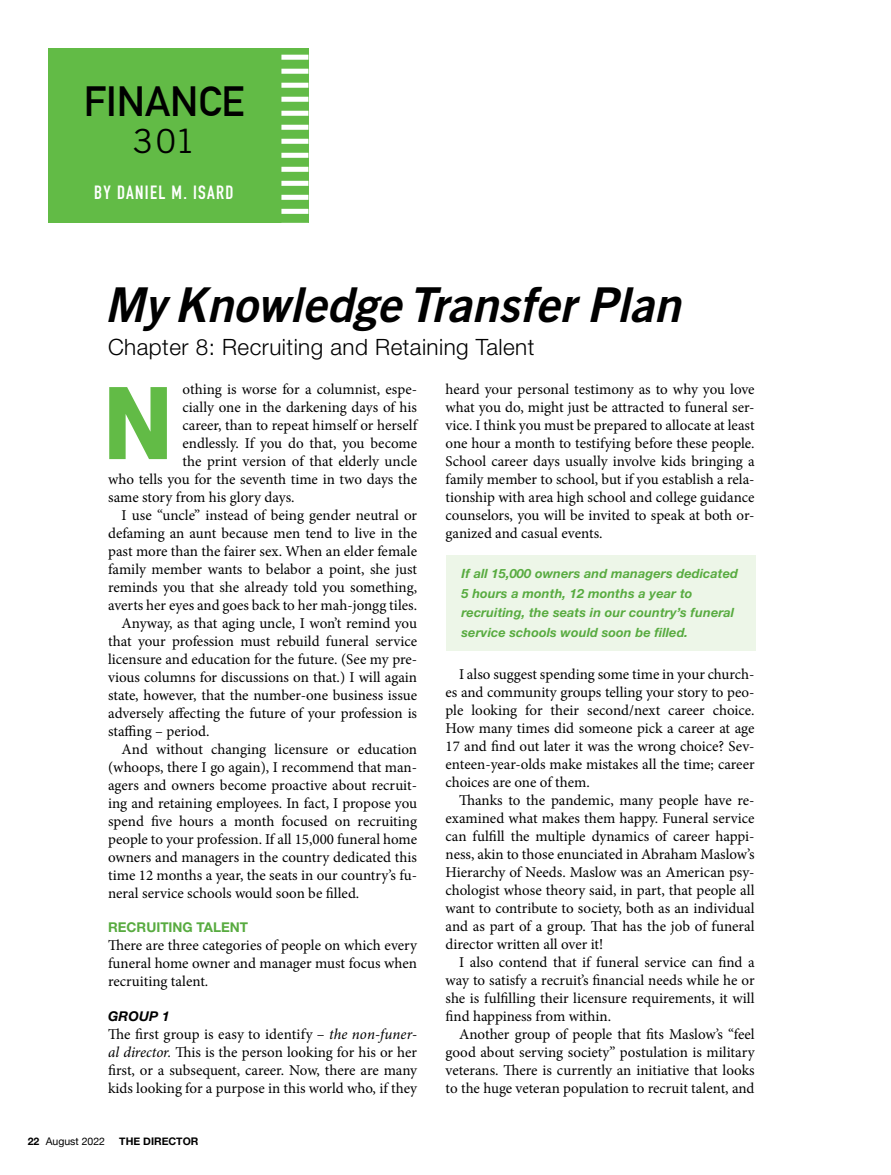
<style>
.page{position:relative;width:891px;height:1175px;background:#fff}
.page>*{position:absolute;margin:0;border:0;box-sizing:border-box;transform-origin:0 0}
.t1{font:800 100.8px "Helvetica Neue LT Std";color:#62bb46;scale:.93 1}
.t2{font:48px "Trade Gothic LT Std Bd 2 Obl";color:#000}
.t3{font:700 41.25px "DIN Alternate";color:#000}
.t4{font:33.3px "Trade Gothic LT Std";color:#000}
.t5{font:300 22.5px "Helvetica Neue LT Std";letter-spacing:.02em;color:#000}
.t6{font:700 18.9px "DIN Condensed";letter-spacing:.07em;color:#fff}
.t7{font:15px/18px "Minion Pro";letter-spacing:-.005em;color:#000;text-align:justify}
.t8{font:700 13.5px "Helvetica Neue LT Std";color:#58ab40}
.t9{font:italic 700 13.5px "Helvetica Neue LT Std";letter-spacing:.01em;color:#000}
.t10{font:italic 700 12.75px/19.5px "Helvetica Neue LT Std";letter-spacing:.01em;color:#58ab40}
.t11{font:10.5px "Helvetica Neue";color:#000}
.t12{font:700 10.5px "Helvetica Neue";color:#000}
.s1{font-style:italic}
.s2{font-family:"Helvetica Neue LT Std";font-weight:700}
</style>
<div class="page">
<div style="left:0;top:48px;width:308px;height:174px;background:#62bb46"></div>
<div style="left:281px;top:209px;width:27px;height:5px;background:#fff"></div>
<div style="left:281px;top:195px;width:27px;height:5px;background:#fff"></div>
<div style="left:281px;top:181px;width:27px;height:5px;background:#fff"></div>
<div style="left:281px;top:167px;width:27px;height:5px;background:#fff"></div>
<div style="left:281px;top:153px;width:27px;height:5px;background:#fff"></div>
<div style="left:281px;top:139px;width:27px;height:5px;background:#fff"></div>
<div style="left:281px;top:125px;width:27px;height:5px;background:#fff"></div>
<div style="left:281px;top:111px;width:27px;height:5px;background:#fff"></div>
<div style="left:281px;top:97px;width:27px;height:5px;background:#fff"></div>
<div style="left:281px;top:83px;width:27px;height:5px;background:#fff"></div>
<div style="left:281px;top:69px;width:27px;height:5px;background:#fff"></div>
<div style="left:281px;top:55px;width:27px;height:5px;background:#fff"></div>
<div style="left:0;top:28px;width:48px;height:216px;background:#fff"></div>
<div style="left:446px;top:555px;width:310px;height:95px;background:#edf6e8"></div>
<h3 class="t3" style="left:84px;top:70px;width:162px">FINANCE</h3>
<h3 class="t4" style="left:133px;top:120px;width:64px">301</h3>
<p class="t6" style="left:94px;top:179px;width:141px">BY DANIEL M. ISARD</p>
<h2 class="t2" style="left:104px;top:275px;width:578px">My Knowledge Transfer Plan</h2>
<h3 class="t5" style="left:108px;top:334px;width:428px">Chapter 8: Recruiting and Retaining Talent</h3>
<p class="t7" style="left:183px;top:380px;width:236px">othing is worse for a columnist, espe-</p>
<p class="t7" style="left:183px;top:398px;width:236px">cially one in the darkening days of his</p>
<p class="t7" style="left:183px;top:416px;width:236px">career, than to repeat himself or herself</p>
<p class="t7" style="left:183px;top:434px;width:236px">endlessly. If you do that, you become</p>
<p class="t7" style="left:183px;top:452px;width:236px">the print version of that elderly uncle</p>
<p class="t7" style="left:108px;top:470px;width:311px">who tells you for the seventh time in two days the</p>
<p class="t7" style="left:108px;top:488px;width:188px">same story from his glory days.</p>
<p class="t7" style="left:122px;top:506px;width:297px">I use “uncle” instead of being gender neutral or</p>
<p class="t7" style="left:108px;top:524px;width:310px">defaming an aunt because men tend to live in the</p>
<p class="t7" style="left:108px;top:542px;width:310px">past more than the fairer sex. When an elder female</p>
<p class="t7" style="left:108px;top:560px;width:311px">family member wants to belabor a point, she just</p>
<p class="t7" style="left:108px;top:578px;width:311px">reminds you that she already told you something,</p>
<p class="t7" style="left:108px;top:596px;width:311px">averts her eyes and goes back to her mah-jongg tiles.</p>
<p class="t7" style="left:122px;top:614px;width:297px">Anyway, as that aging uncle, I won’t remind you</p>
<p class="t7" style="left:108px;top:632px;width:310px">that your profession must rebuild funeral service</p>
<p class="t7" style="left:108px;top:650px;width:311px">licensure and education for the future. (See my pre-</p>
<p class="t7" style="left:108px;top:668px;width:311px">vious columns for discussions on that.) I will again</p>
<p class="t7" style="left:108px;top:686px;width:310px">state, however, that the number-one business issue</p>
<p class="t7" style="left:108px;top:704px;width:311px">adversely affecting the future of your profession is</p>
<p class="t7" style="left:108px;top:722px;width:103px">staffing – period.</p>
<p class="t7" style="left:122px;top:740px;width:297px">And without changing licensure or education</p>
<p class="t7" style="left:108px;top:758px;width:311px">(whoops, there I go again), I recommend that man-</p>
<p class="t7" style="left:108px;top:776px;width:310px">agers and owners become proactive about recruit-</p>
<p class="t7" style="left:108px;top:794px;width:311px">ing and retaining employees. In fact, I propose you</p>
<p class="t7" style="left:108px;top:812px;width:310px">spend five hours a month focused on recruiting</p>
<p class="t7" style="left:108px;top:830px;width:311px">people to your profession. If all 15,000 funeral home</p>
<p class="t7" style="left:108px;top:848px;width:311px">owners and managers in the country dedicated this</p>
<p class="t7" style="left:108px;top:866px;width:311px">time 12 months a year, the seats in our country’s fu-</p>
<p class="t7" style="left:108px;top:884px;width:253px">neral service schools would soon be filled.</p>
<p class="t8" style="left:108px;top:919px;width:141px">RECRUITING TALENT</p>
<p class="t7" style="left:108px;top:936px;width:311px">There are three categories of people on which every funeral home owner and manager must focus when recruiting talent.</p>
<p class="t9" style="left:108px;top:1007px;width:63px">GROUP 1</p>
<p class="t7" style="left:108px;top:1025px;width:311px">The first group is easy to identify – <span class="s1">the non-funer&shy;al director.</span> This is the person looking for his or her first, or a subsequent, career. Now, there are many kids looking for a purpose in this world who, if they</p>
<h1 class="t1" style="left:103px;top:363px;width:76px">N</h1>
<p class="t11" style="left:28px;top:1133px;width:79px"><span class="s2">22</span> August 2022</p>
<p class="t12" style="left:119px;top:1133px;width:81px">THE DIRECTOR</p>
<p class="t7" style="left:446px;top:380px;width:311px">heard your personal testimony as to why you love what you do, might just be attracted to funeral ser&shy;vice. I think you must be prepared to allocate at least one hour a month to testifying before these people.<br>School career days usually involve kids bringing a family member to school, but if you establish a rela&shy;tionship with area high school and college guidance counselors, you will be invited to speak at both or&shy;ganized and casual events.</p>
<p class="t10" style="left:461px;top:564px;width:278px">If all 15,000 owners and managers dedicated 5 hours a month, 12 months a year to recruiting, the seats in our country’s funeral service schools would soon be filled.</p>
<p class="t7" style="left:446px;top:665px;width:311px;text-indent:13px">I also suggest spending some time in your church&shy;es and community groups telling your story to peo&shy;ple looking for their second/next career choice.<br>How many times did someone pick a career at age 17 and find out later it was the wrong choice? Sev&shy;enteen-year-olds make mistakes all the time; career choices are one of them.</p>
<p class="t7" style="left:446px;top:791px;width:311px;text-indent:13px">Thanks to the pandemic, many people have re&shy;examined what makes them happy. Funeral service can fulfill the multiple dynamics of career happi&shy;ness, akin to those enunciated in Abraham Maslow’s Hierarchy of Needs. Maslow was an American psy&shy;chologist whose theory said, in part, that people all want to contribute to society, both as an individual and as part of a group. That has the job of funeral director written all over it!</p>
<p class="t7" style="left:446px;top:953px;width:311px;text-indent:13px">I also contend that if funeral service can find a way to satisfy a recruit’s financial needs while he or she is fulfilling their licensure requirements, it will find happiness from within.</p>
<p class="t7" style="left:446px;top:1025px;width:311px;text-indent:13px">Another group of people that fits Maslow’s “feel good about serving society” postulation is military veterans. There is currently an initiative that looks to the huge veteran population to recruit talent, and</p>
</div>
